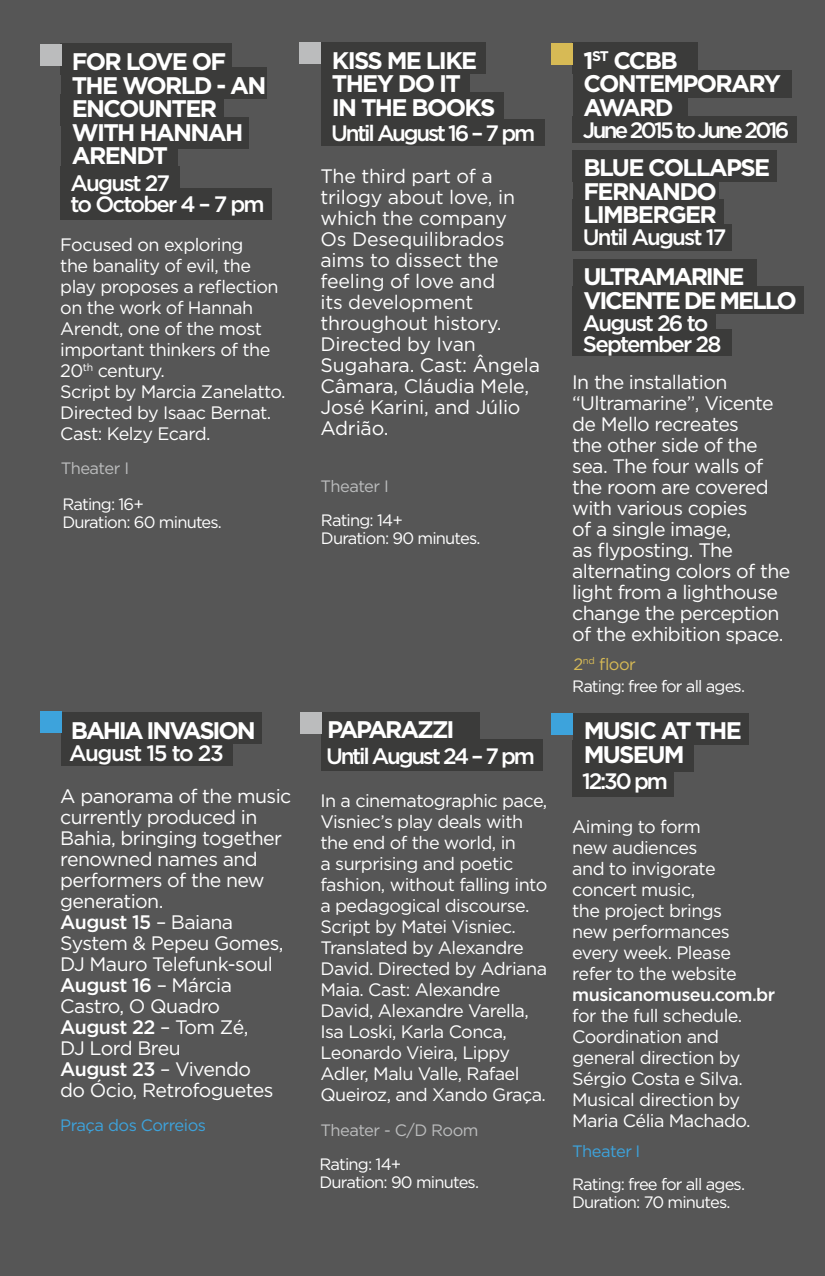
<style>
.page{position:relative;width:825px;height:1276px;background:#565656}
.page>*{position:absolute;margin:0;border:0;box-sizing:border-box;transform-origin:0 0}
.t1{font:700 24px/23.7px "Gotham";letter-spacing:-.07em;color:#fff}
.t2{font:700 24px/23.7px "Gotham";letter-spacing:-.09em;color:#fff}
.t3{font:500 22.2px/20.7px "Gotham";letter-spacing:-.09em;color:#fff}
.t4{font:500 22.2px "Gotham";letter-spacing:-.12em;color:#fff}
.t5{font:500 22.2px "Gotham";letter-spacing:-.06em;color:#fff}
.t6{font:19.5px/21px "Gotham";letter-spacing:-.03em;color:#fff}
.t7{font:19.5px/21px "Gotham";letter-spacing:-.01em;color:#fff}
.t8{font:18px/21px "Gotham";letter-spacing:-.03em;color:#fff}
.t9{font:500 18px "Gotham";letter-spacing:-.03em;color:#fff}
.t10{font:16.5px/18px "Gotham";letter-spacing:-.05em;color:#fff}
.t11{font:16.5px "Gotham";letter-spacing:-.03em;color:#bbbcbd}
.t12{font:16.5px "Gotham";letter-spacing:-.03em;color:#3da3dc}
.t13{font:16.5px "Gotham";color:#d7ba55}
.s1{font-weight:500}
</style>
<div class="page">
<div style="left:573px;top:43px;width:125px;height:31px;background:#3b3b3a"></div>
<div style="left:573px;top:150px;width:204px;height:31px;background:#3b3b3a"></div>
<div style="left:573px;top:259px;width:183px;height:31px;background:#3b3b3a"></div>
<div style="left:573px;top:70px;width:218px;height:27px;background:#3b3b3a"></div>
<div style="left:573px;top:177px;width:146px;height:28px;background:#3b3b3a"></div>
<div style="left:573px;top:287px;width:231px;height:27px;background:#3b3b3a"></div>
<div style="left:573px;top:93px;width:114px;height:27px;background:#3b3b3a"></div>
<div style="left:573px;top:200px;width:151px;height:27px;background:#3b3b3a"></div>
<div style="left:321px;top:43px;width:164px;height:31px;background:#3b3b3a"></div>
<div style="left:321px;top:68px;width:149px;height:31px;background:#3b3b3a"></div>
<div style="left:321px;top:93px;width:183px;height:31px;background:#3b3b3a"></div>
<div style="left:61px;top:712px;width:201px;height:31px;background:#3b3b3a"></div>
<div style="left:61px;top:740px;width:171px;height:25px;background:#3b3b3a"></div>
<div style="left:321px;top:739px;width:221px;height:32px;background:#3b3b3a"></div>
<div style="left:573px;top:740px;width:121px;height:32px;background:#3b3b3a"></div>
<div style="left:573px;top:765px;width:101px;height:31px;background:#3b3b3a"></div>
<div style="left:573px;top:116px;width:224px;height:27px;background:#3b3b3a"></div>
<div style="left:573px;top:224px;width:159px;height:26px;background:#3b3b3a"></div>
<div style="left:573px;top:310px;width:143px;height:27px;background:#3b3b3a"></div>
<div style="left:573px;top:329px;width:159px;height:27px;background:#3b3b3a"></div>
<div style="left:321px;top:119px;width:224px;height:27px;background:#3b3b3a"></div>
<svg style="left:552px;top:43px;width:21px;height:21px"></svg>
<svg style="left:300px;top:43px;width:21px;height:21px"></svg>
<svg style="left:40px;top:712px;width:21px;height:21px"></svg>
<div style="left:321px;top:712px;width:159px;height:31px;background:#3b3b3a"></div>
<div style="left:573px;top:713px;width:176px;height:31px;background:#3b3b3a"></div>
<svg style="left:300px;top:712px;width:21px;height:21px"></svg>
<svg style="left:552px;top:713px;width:21px;height:21px"></svg>
<div style="left:61px;top:167px;width:119px;height:31px;background:#3b3b3a"></div>
<div style="left:61px;top:189px;width:211px;height:31px;background:#3b3b3a"></div>
<div style="left:61px;top:44px;width:171px;height:31px;background:#3b3b3a"></div>
<div style="left:61px;top:94px;width:163px;height:32px;background:#3b3b3a"></div>
<div style="left:61px;top:117px;width:188px;height:32px;background:#3b3b3a"></div>
<div style="left:61px;top:141px;width:116px;height:31px;background:#3b3b3a"></div>
<div style="left:61px;top:68px;width:205px;height:31px;background:#3b3b3a"></div>
<svg style="left:40px;top:44px;width:21px;height:21px"></svg>
<h1 class="t1" style="left:72px;top:49px;width:196px">FOR LOVE OF<br>THE WORLD - AN<br>ENCOUNTER<br>WITH HANNAH<br>ARENDT</h1>
<p class="t3" style="left:71px;top:172px;width:196px">August 27<br>to October 4 – 7 pm</p>
<p class="t8" style="left:60px;top:233px;width:227px">Focused on exploring<br>the banality of evil, the play proposes a reflection on the work of Hannah<br>Arendt, one of the most important thinkers of the<br>20<sup>th</sup> century.<br>Script by Marcia Zanelatto.<br>Directed by Isaac Bernat.<br>Cast: Kelzy Ecard.</p>
<p class="t11" style="left:61px;top:459px;width:70px">Theater I</p>
<p class="t10" style="left:62px;top:494px;width:161px">Rating: 16+<br>Duration: 60 minutes.</p>
<h1 class="t2" style="left:71px;top:717px;width:186px">BAHIA INVASION</h1>
<p class="t5" style="left:69px;top:740px;width:156px">August 15 to 23</p>
<p class="t6" style="left:60px;top:785px;width:233px">A panorama of the music currently produced in<br>Bahia, bringing together renowned names and performers of the new generation.<br><span class="s1">August 15</span> – Baiana<br>System &amp; Pepeu Gomes,<br>DJ Mauro Telefunk-soul<br><span class="s1">August 16</span> – Márcia<br>Castro, O Quadro<br><span class="s1">August 22</span> – Tom Zé,<br>DJ Lord Breu<br><span class="s1">August 23</span> – Vivendo<br>do Ócio, Retrofoguetes</p>
<p class="t12" style="left:60px;top:1115px;width:147px">Praça dos Correios</p>
<h1 class="t1" style="left:332px;top:48px;width:165px">KISS ME LIKE<br>THEY DO IT<br>IN THE BOOKS</h1>
<p class="t3" style="left:331px;top:122px;width:206px">Until August 16 – 7 pm</p>
<p class="t7" style="left:320px;top:165px;width:221px">The third part of a trilogy about love, in which the company<br>Os Desequilibrados aims to dissect the feeling of love and<br>its development throughout history.<br>Directed by Ivan<br>Sugahara. Cast: Ângela<br>Câmara, Cláudia Mele,<br>José Karini, and Júlio<br>Adrião.</p>
<p class="t11" style="left:320px;top:477px;width:70px">Theater I</p>
<p class="t10" style="left:321px;top:510px;width:161px">Rating: 14+<br>Duration: 90 minutes.</p>
<h1 class="t1" style="left:583px;top:48px;width:199px">1<sup>ST</sup> CCBB<br>CONTEMPORARY<br>AWARD</h1>
<p class="t4" style="left:583px;top:118px;width:208px">June 2015 to June 2016</p>
<h1 class="t1" style="left:583px;top:155px;width:188px">BLUE COLLAPSE<br>FERNANDO<br>LIMBERGER</h1>
<p class="t3" style="left:583px;top:227px;width:145px">Until August 17</p>
<h1 class="t2" style="left:583px;top:264px;width:215px">ULTRAMARINE<br>VICENTE DE MELLO</h1>
<p class="t3" style="left:583px;top:313px;width:140px">August 26 to<br>September 28</p>
<p class="t6" style="left:572px;top:371px;width:220px">In the installation “Ultramarine”, Vicente de Mello recreates<br>the other side of the sea. The four walls of the room are covered with various copies<br>of a single image,<br>as flyposting. The alternating colors of the light from a lighthouse change the perception of the exhibition space.</p>
<p class="t13" style="left:573px;top:655px;width:64px">2<sup>nd</sup> floor</p>
<p class="t10" style="left:572px;top:677px;width:174px">Rating: free for all ages.</p>
<h1 class="t2" style="left:327px;top:717px;width:129px">PAPARAZZI</h1>
<h1 class="t1" style="left:584px;top:718px;width:160px">MUSIC AT THE<br>MUSEUM</h1>
<p class="t3" style="left:326px;top:745px;width:211px">Until August 24 – 7 pm</p>
<p class="t8" style="left:320px;top:790px;width:228px">In a cinematographic pace,<br>Visniec’s play deals with the end of the world, in<br>a surprising and poetic fashion, without falling into a pedagogical discourse.<br>Script by Matei Visniec.<br>Translated by Alexandre<br>David. Directed by Adriana<br>Maia. Cast: Alexandre<br>David, Alexandre Varella,<br>Isa Loski, Karla Conca,<br>Leonardo Vieira, Lippy<br>Adler, Malu Valle, Rafael<br>Queiroz, and Xando Graça.</p>
<p class="t11" style="left:320px;top:1121px;width:160px">Theater - C/D Room</p>
<p class="t10" style="left:319px;top:1154px;width:161px">Rating: 14+<br>Duration: 90 minutes.</p>
<p class="t3" style="left:582px;top:770px;width:87px">12:30 pm</p>
<p class="t8" style="left:572px;top:816px;width:166px">Aiming to form new audiences<br>and to invigorate concert music,<br>the project brings new performances every week. Please refer to the website</p>
<p class="t9" style="left:572px;top:984px;width:205px">musicanomuseu.com.br</p>
<p class="t8" style="left:572px;top:1005px;width:180px">for the full schedule.<br>Coordination and general direction by<br>Sérgio Costa e Silva.<br>Musical direction by<br>Maria Célia Machado.</p>
<p class="t12" style="left:572px;top:1142px;width:69px">Theater I</p>
<p class="t10" style="left:572px;top:1175px;width:174px">Rating: free for all ages.<br>Duration: 70 minutes.</p>
</div>
